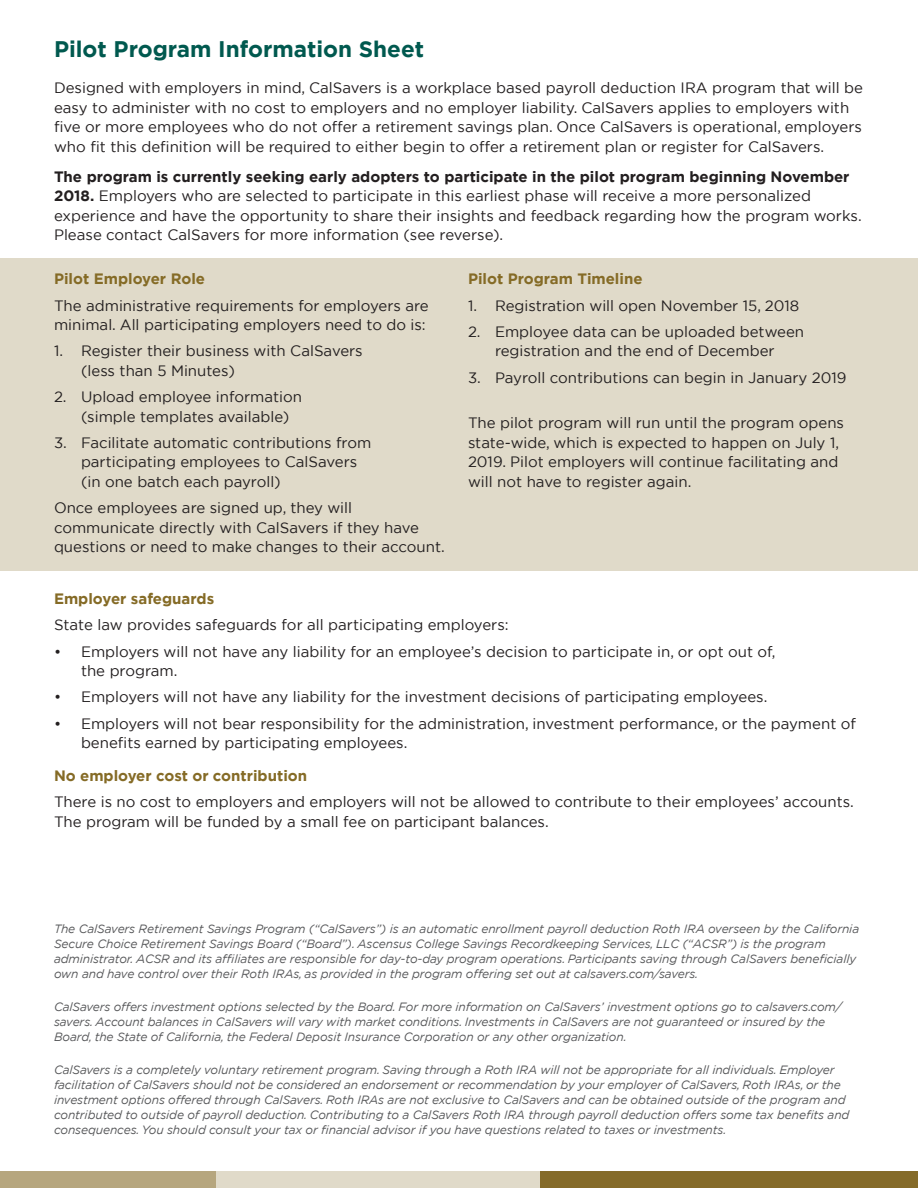
<style>
.page{position:relative;width:918px;height:1188px;background:#fff}
.page>*{position:absolute;margin:0;border:0;box-sizing:border-box;transform-origin:0 0}
.t1{font:700 22.5px "Gotham";color:#00594f}
.t2{font:15px/19.5px "Gotham";color:#231f20}
.t3{font:700 15px "Gotham";color:#856b26}
.t4{font:italic 12px/15px "Gotham";letter-spacing:-.01em;color:#57585a}
.s1{font-weight:700}
</style>
<div class="page">
<div style="left:0;top:258px;width:918px;height:313px;background:#e0dac9"></div>
<div style="left:216px;top:1172px;width:324px;height:16px;background:#e0dac9"></div>
<div style="left:0;top:1172px;width:216px;height:16px;background:#b6a67e"></div>
<div style="left:540px;top:1172px;width:378px;height:16px;background:#856b29"></div>
<p class="t1" style="left:54px;top:34px;width:372px">Pilot Program Information Sheet</p>
<p class="t2" style="left:54px;top:78px;width:811px">Designed with employers in mind, CalSavers is a workplace based payroll deduction IRA program that will be easy to administer with no cost to employers and no employer liability. CalSavers applies to employers with five or more employees who do not offer a retirement savings plan. Once CalSavers is operational, employers who fit this definition will be required to either begin to offer a retirement plan or register for CalSavers.</p>
<p class="t2" style="left:54px;top:166px;width:809px"><span class="s1">The program is currently seeking early adopters to participate in the pilot program beginning November<br>2018.</span> Employers who are selected to participate in this earliest phase will receive a more personalized experience and have the opportunity to share their insights and feedback regarding how the program works.</p>
<p class="t2" style="left:54px;top:225px;width:451px">Please contact CalSavers for more information (see reverse).</p>
<p class="t3" style="left:54px;top:269px;width:153px">Pilot Employer Role</p>
<p class="t2" style="left:54px;top:295px;width:376px">The administrative requirements for employers are minimal. All participating employers need to do is:</p>
<p class="t2" style="left:81px;top:341px;width:283px;text-indent:-27px">1. Register their business with CalSavers (less than 5 Minutes)</p>
<p class="t2" style="left:81px;top:387px;width:223px;text-indent:-27px">2. Upload employee information (simple templates available)</p>
<p class="t2" style="left:81px;top:432px;width:292px;text-indent:-27px">3. Facilitate automatic contributions from participating employees to CalSavers (in one batch each payroll)</p>
<p class="t2" style="left:54px;top:498px;width:392px">Once employees are signed up, they will communicate directly with CalSavers if they have questions or need to make changes to their account.</p>
<p class="t3" style="left:468px;top:269px;width:176px">Pilot Program Timeline</p>
<p class="t2" style="left:468px;top:295px;width:333px">1. Registration will open November 15, 2018</p>
<p class="t2" style="left:468px;top:321px;width:338px;text-align:center">2. Employee data can be uploaded between registration and the end of December</p>
<p class="t2" style="left:468px;top:367px;width:380px">3. Payroll contributions can begin in January 2019</p>
<p class="t2" style="left:468px;top:413px;width:378px">The pilot program will run until the program opens state-wide, which is expected to happen on July 1, 2019. Pilot employers will continue facilitating and will not have to register again.</p>
<p class="t3" style="left:54px;top:589px;width:162px">Employer safeguards</p>
<p class="t2" style="left:54px;top:615px;width:456px">State law provides safeguards for all participating employers:</p>
<p class="t2" style="left:81px;top:641px;width:696px;text-indent:-27px">• Employers will not have any liability for an employee’s decision to participate in, or opt out of, the program.</p>
<p class="t2" style="left:54px;top:687px;width:715px">• Employers will not have any liability for the investment decisions of participating employees.</p>
<p class="t2" style="left:81px;top:713px;width:776px;text-indent:-27px">• Employers will not bear responsibility for the administration, investment performance, or the payment of benefits earned by participating employees.</p>
<p class="t3" style="left:54px;top:766px;width:255px">No employer cost or contribution</p>
<p class="t2" style="left:54px;top:792px;width:801px">There is no cost to employers and employers will not be allowed to contribute to their employees’ accounts.<br>The program will be funded by a small fee on participant balances.</p>
<p class="t4" style="left:54px;top:921px;width:807px">The CalSavers Retirement Savings Program (“CalSavers”) is an automatic enrollment payroll deduction Roth IRA overseen by the California Secure Choice Retirement Savings Board (“Board”). Ascensus College Savings Recordkeeping Services, LLC (“ACSR”) is the program administrator. ACSR and its affiliates are responsible for day-to-day program operations. Participants saving through CalSavers beneficially own and have control over their Roth IRAs, as provided in the program offering set out at calsavers.com/savers.</p>
<p class="t4" style="left:54px;top:999px;width:789px">CalSavers offers investment options selected by the Board. For more information on CalSavers’ investment options go to calsavers.com/ savers. Account balances in CalSavers will vary with market conditions. Investments in CalSavers are not guaranteed or insured by the<br>Board, the State of California, the Federal Deposit Insurance Corporation or any other organization.</p>
<p class="t4" style="left:54px;top:1062px;width:797px">CalSavers is a completely voluntary retirement program. Saving through a Roth IRA will not be appropriate for all individuals. Employer facilitation of CalSavers should not be considered an endorsement or recommendation by your employer of CalSavers, Roth IRAs, or the investment options offered through CalSavers. Roth IRAs are not exclusive to CalSavers and can be obtained outside of the program and contributed to outside of payroll deduction. Contributing to a CalSavers Roth IRA through payroll deduction offers some tax benefits and consequences. You should consult your tax or financial advisor if you have questions related to taxes or investments.</p>
</div>
